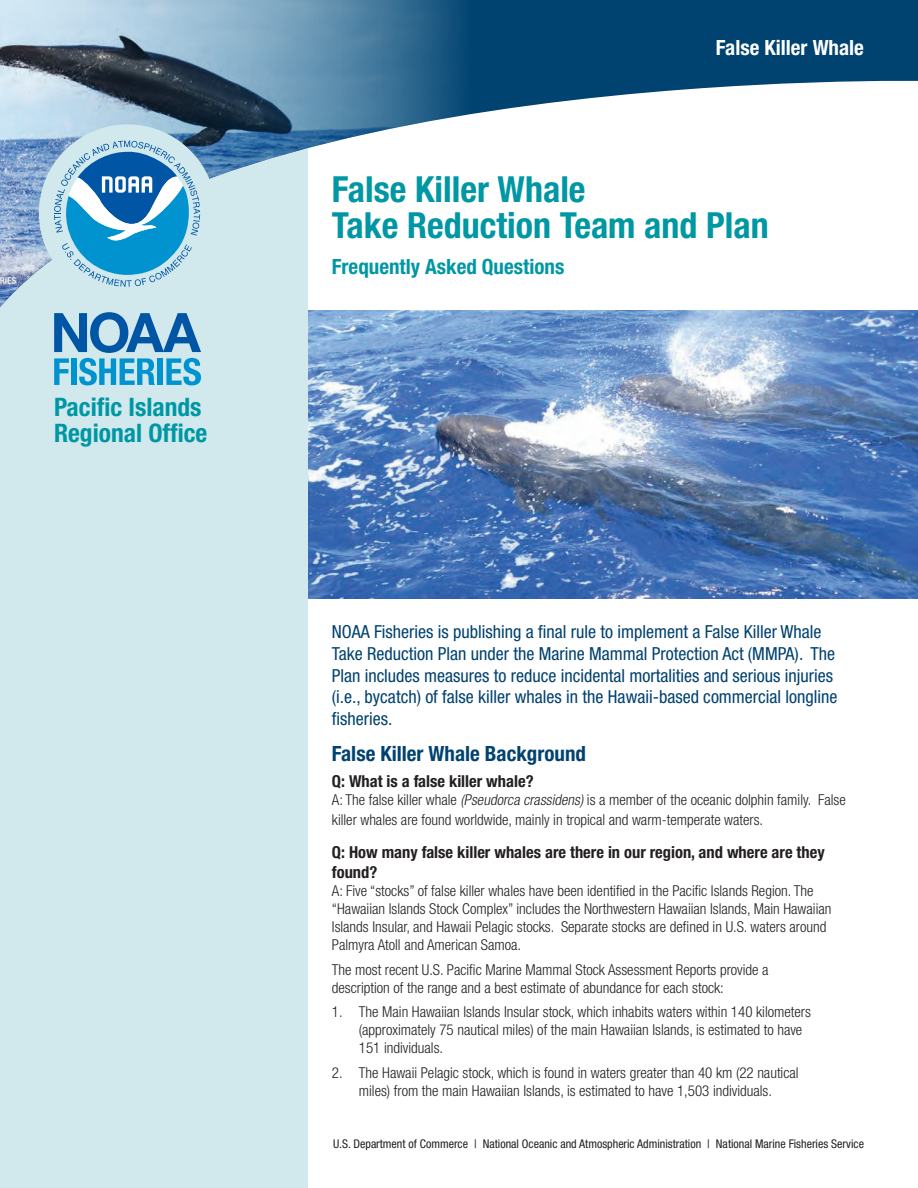
<style>
.page{position:relative;width:918px;height:1188px;background:#fff}
.page>*{position:absolute;margin:0;border:0;box-sizing:border-box;transform-origin:0 0}
.t1{font:700 condensed 36px/36px "Helvetica Neue LT Std";color:#0097a4}
.t2{font:700 condensed 25.5px/25.5px "Helvetica Neue LT Std";color:#0097a4}
.t3{font:700 condensed 21px "Helvetica Neue LT Std";color:#004270}
.t4{font:700 condensed 21px "Helvetica Neue LT Std";color:#0097a4}
.t5{font:700 condensed 21px "Helvetica Neue LT Std";color:#fff}
.t6{font:condensed 18px/21.6px "Helvetica Neue LT Std";color:#004270}
.t7{font:700 condensed 16.5px/19.8px "Helvetica Neue LT Std";color:#231f20}
.t8{font:300 condensed 15px/18px "Helvetica Neue LT Std";color:#231f20}
.t9{font:condensed 12px "Helvetica Neue LT Std";color:#231f20}
.s1{font-style:italic}
</style>
<div class="page">
<div style="left:0;top:0;width:308px;height:1188px;background:#d1e9ed"></div>
<img style="left:308px;top:324px;width:610px;height:274px">
<svg style="left:0;top:0;width:918px;height:324px"></svg>
<img style="left:0;top:0;width:469px;height:306px">
<div style="left:39px;top:124px;width:177px;height:178px;background:#d1e9ed;border-radius:50%"></div>
<svg style="left:54px;top:141px;width:146px;height:146px"></svg>
<svg style="left:54px;top:312px;width:147px;height:73px"></svg>
<h2 class="t2" style="left:54px;top:394px;width:155px">Pacific Islands<br>Regional Office</h2>
<h3 class="t5" style="left:716px;top:35px;width:150px">False Killer Whale</h3>
<h1 class="t1" style="left:332px;top:171px;width:438px">False Killer Whale<br>Take Reduction Team and Plan</h1>
<h3 class="t4" style="left:332px;top:254px;width:234px">Frequently Asked Questions</h3>
<p class="t6" style="left:332px;top:621px;width:507px">NOAA Fisheries is publishing a final rule to implement a False Killer Whale Take Reduction Plan under the Marine Mammal Protection Act (MMPA). The Plan includes measures to reduce incidental mortalities and serious injuries (i.e., bycatch) of false killer whales in the Hawaii-based commercial longline fisheries.</p>
<h3 class="t3" style="left:332px;top:740px;width:256px">False Killer Whale Background</h3>
<p class="t7" style="left:332px;top:771px;width:203px">Q: What is a false killer whale?</p>
<p class="t8" style="left:332px;top:790px;width:515px;line-height:19.8px">A: The false killer whale <span class="s1">(Pseudorca crassidens)</span> is a member of the oceanic dolphin family. False killer whales are found worldwide, mainly in tropical and warm-temperate waters.</p>
<p class="t7" style="left:332px;top:842px;width:494px">Q: How many false killer whales are there in our region, and where are they found?</p>
<p class="t8" style="left:332px;top:882px;width:501px">A: Five “stocks” of false killer whales have been identified in the Pacific Islands Region. The “Hawaiian Islands Stock Complex” includes the Northwestern Hawaiian Islands, Main Hawaiian Islands Insular, and Hawaii Pelagic stocks. Separate stocks are defined in U.S. waters around Palmyra Atoll and American Samoa.</p>
<p class="t8" style="left:332px;top:960px;width:438px">The most recent U.S. Pacific Marine Mammal Stock Assessment Reports provide a description of the range and a best estimate of abundance for each stock:</p>
<p class="t8" style="left:359px;top:1003px;width:453px;text-indent:-27px">1. The Main Hawaiian Islands Insular stock, which inhabits waters within 140 kilometers (approximately 75 nautical miles) of the main Hawaiian Islands, is estimated to have<br>151 individuals.</p>
<p class="t8" style="left:332px;top:1064px;width:468px;text-align:center">2. The Hawaii Pelagic stock, which is found in waters greater than 40 km (22 nautical miles) from the main Hawaiian Islands, is estimated to have 1,503 individuals.</p>
<p class="t9" style="left:333px;top:1136px;width:532px">U.S. Department of Commerce | National Oceanic and Atmospheric Administration | National Marine Fisheries Service</p>
</div>
